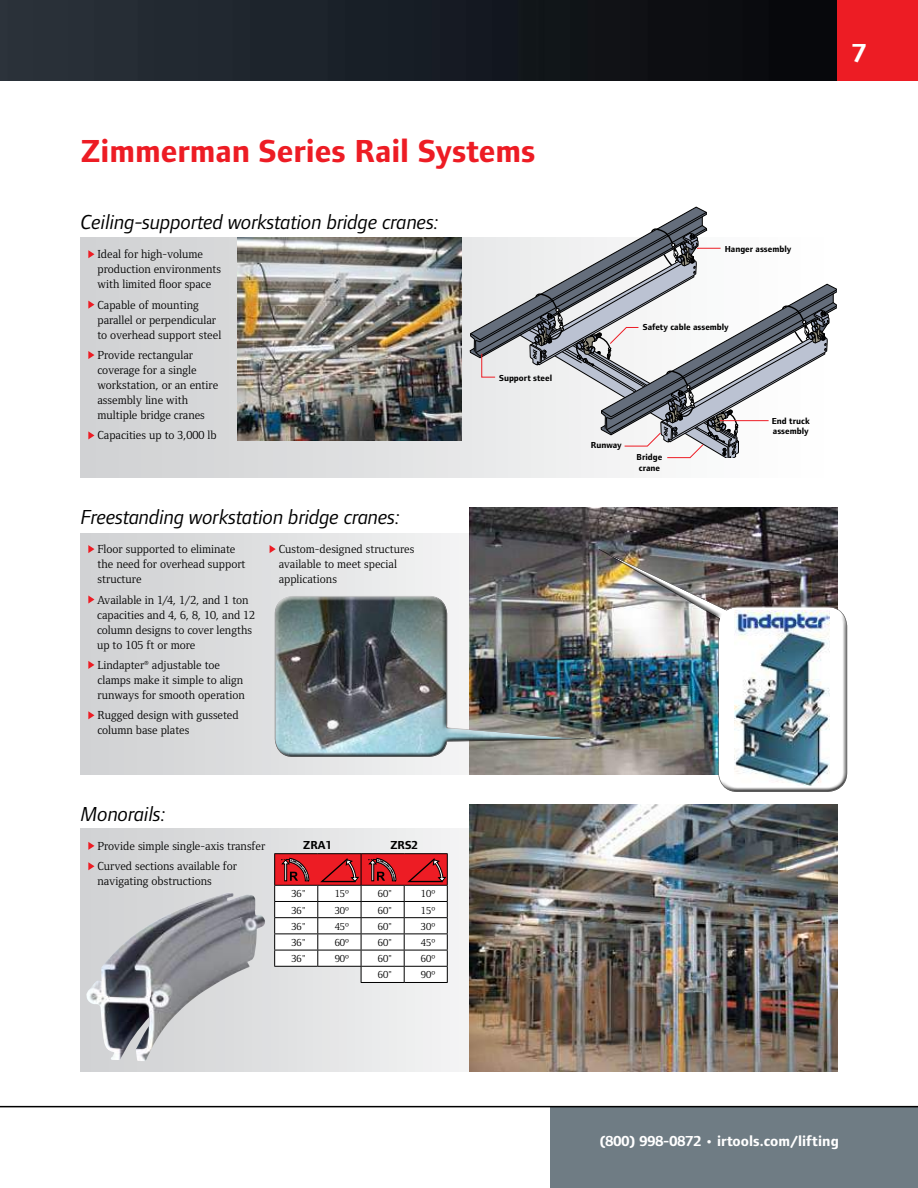
<style>
.page{position:relative;width:918px;height:1188px;background:#fff}
.page>*{position:absolute;margin:0;border:0;box-sizing:border-box;transform-origin:0 0}
.t1{font:700 33px "Foundry Form Sans";color:#ed1c24}
.t2{font:700 27px "Foundry Form Sans";color:#fff}
.t3{font:italic 21px "Foundry Form Sans";letter-spacing:-.01em;color:#000}
.t4{font:700 15px "Foundry Form Sans";color:#fff}
.t5{font:12px/15px "Foundry Form Serif";color:#000}
.t6{font:700 12px "Foundry Form Sans";color:#000}
.t7{font:10.5px "Foundry Form Serif";color:#000}
.t8{font:700 9px/10.5px "Foundry Form Sans";color:#000}
</style>
<div class="page">
<div style="left:0;top:0;width:849px;height:81px;background:linear-gradient(to right,#2a333c,#050609)"></div>
<div style="left:551px;top:1107px;width:367px;height:81px;background:#6f7c84"></div>
<hr style="left:0;top:1106px;width:918px;height:1px;background:#000">
<div style="left:837px;top:0;width:81px;height:81px;background:#ed1c24"></div>
<img style="left:81px;top:238px;width:756px;height:240px">
<img style="left:81px;top:534px;width:389px;height:240px">
<img style="left:81px;top:829px;width:389px;height:242px">
<img style="left:85px;top:893px;width:180px;height:168px">
<img style="left:470px;top:507px;width:367px;height:267px">
<img style="left:470px;top:805px;width:367px;height:266px">
<svg style="left:88px;top:250px;width:6px;height:8px"></svg>
<svg style="left:88px;top:301px;width:6px;height:8px"></svg>
<svg style="left:88px;top:351px;width:6px;height:8px"></svg>
<svg style="left:88px;top:431px;width:6px;height:8px"></svg>
<img style="left:237px;top:238px;width:225px;height:202px">
<svg style="left:88px;top:545px;width:6px;height:8px"></svg>
<svg style="left:88px;top:595px;width:6px;height:9px"></svg>
<svg style="left:88px;top:661px;width:6px;height:8px"></svg>
<svg style="left:88px;top:711px;width:6px;height:8px"></svg>
<svg style="left:270px;top:545px;width:6px;height:8px"></svg>
<svg style="left:88px;top:842px;width:6px;height:8px"></svg>
<svg style="left:88px;top:862px;width:6px;height:8px"></svg>
<hr style="left:274px;top:853px;width:44px;height:1px;background:#000">
<hr style="left:318px;top:853px;width:43px;height:1px;background:#000">
<hr style="left:361px;top:853px;width:43px;height:1px;background:#000">
<hr style="left:404px;top:853px;width:44px;height:1px;background:#000">
<hr style="left:361px;top:982px;width:43px;height:1px;background:#000">
<hr style="left:404px;top:982px;width:44px;height:1px;background:#000">
<svg style="left:274px;top:854px;width:174px;height:128px"></svg>
<svg style="left:469px;top:206px;width:367px;height:253px"></svg>
<div style="left:273px;top:594px;width:313px;height:157px;background:#fff;opacity:.75"></div>
<div style="left:273px;top:600px;width:313px;height:158px;background:#000;opacity:.75"></div>
<div style="left:596px;top:551px;width:252px;height:243px;background:#000;opacity:.75"></div>
<h1 class="t1" style="left:81px;top:133px;width:456px">Zimmerman Series Rail Systems</h1>
<h3 class="t3" style="left:81px;top:211px;width:360px">Ceiling-supported workstation bridge cranes:</h3>
<p class="t5" style="left:97px;top:247px;width:125px">Ideal for high-volume production environments with limited floor space</p>
<p class="t5" style="left:97px;top:297px;width:125px">Capable of mounting parallel or perpendicular to overhead support steel</p>
<p class="t5" style="left:97px;top:348px;width:122px">Provide rectangular coverage for a single workstation, or an entire assembly line with multiple bridge cranes</p>
<p class="t5" style="left:97px;top:428px;width:121px">Capacities up to 3,000 lb</p>
<h3 class="t3" style="left:81px;top:505px;width:321px">Freestanding workstation bridge cranes:</h3>
<p class="t5" style="left:97px;top:542px;width:150px">Floor supported to eliminate the need for overhead support structure</p>
<p class="t5" style="left:97px;top:592px;width:160px">Available in 1/4, 1/2, and 1 ton capacities and 4, 6, 8, 10, and 12 column designs to cover lengths up to 105 ft or more</p>
<p class="t5" style="left:97px;top:657px;width:149px">Lindapter® adjustable toe clamps make it simple to align runways for smooth operation</p>
<p class="t5" style="left:97px;top:708px;width:143px">Rugged design with gusseted column base plates</p>
<p class="t5" style="left:279px;top:542px;width:137px">Custom-designed structures available to meet special applications</p>
<h3 class="t3" style="left:81px;top:802px;width:87px">Monorails:</h3>
<p class="t5" style="left:97px;top:836px;width:169px;line-height:20.4px">Provide simple single-axis transfer<br>Curved sections available for</p>
<p class="t5" style="left:97px;top:874px;width:116px">navigating obstructions</p>
<p class="t6" style="left:303px;top:838px;width:30px">ZRA1</p>
<p class="t6" style="left:390px;top:838px;width:29px">ZRS2</p>
<p class="t7" style="left:291px;top:888px;width:16px">36"</p>
<p class="t7" style="left:335px;top:888px;width:16px">15º</p>
<p class="t7" style="left:378px;top:888px;width:16px">60"</p>
<p class="t7" style="left:421px;top:888px;width:16px">10º</p>
<p class="t7" style="left:291px;top:904px;width:16px">36"</p>
<p class="t7" style="left:335px;top:904px;width:16px">30º</p>
<p class="t7" style="left:378px;top:904px;width:16px">60"</p>
<p class="t7" style="left:421px;top:904px;width:16px">15º</p>
<p class="t7" style="left:291px;top:921px;width:16px">36"</p>
<p class="t7" style="left:335px;top:921px;width:16px">45º</p>
<p class="t7" style="left:378px;top:921px;width:16px">60"</p>
<p class="t7" style="left:421px;top:921px;width:16px">30º</p>
<p class="t7" style="left:291px;top:937px;width:16px">36"</p>
<p class="t7" style="left:335px;top:937px;width:16px">60º</p>
<p class="t7" style="left:378px;top:937px;width:16px">60"</p>
<p class="t7" style="left:421px;top:937px;width:16px">45º</p>
<p class="t7" style="left:291px;top:953px;width:16px">36"</p>
<p class="t7" style="left:335px;top:953px;width:16px">90º</p>
<p class="t7" style="left:378px;top:953px;width:16px">60"</p>
<p class="t7" style="left:421px;top:953px;width:16px">60º</p>
<p class="t7" style="left:378px;top:969px;width:16px">60"</p>
<p class="t7" style="left:421px;top:969px;width:16px">90º</p>
<p class="t8" style="left:499px;top:372px;width:55px">Support steel</p>
<p class="t8" style="left:725px;top:243px;width:68px">Hanger assembly</p>
<p class="t8" style="left:643px;top:322px;width:88px">Safety cable assembly</p>
<p class="t8" style="left:591px;top:440px;width:32px">Runway</p>
<p class="t8" style="left:637px;top:452px;width:27px">Bridge crane</p>
<p class="t8" style="left:772px;top:416px;width:39px">End truck assembly</p>
<h2 class="t2" style="left:852px;top:37px;width:16px">7</h2>
<p class="t4" style="left:600px;top:1132px;width:241px">(800) 998-0872 • irtools.com/lifting</p>
</div>
